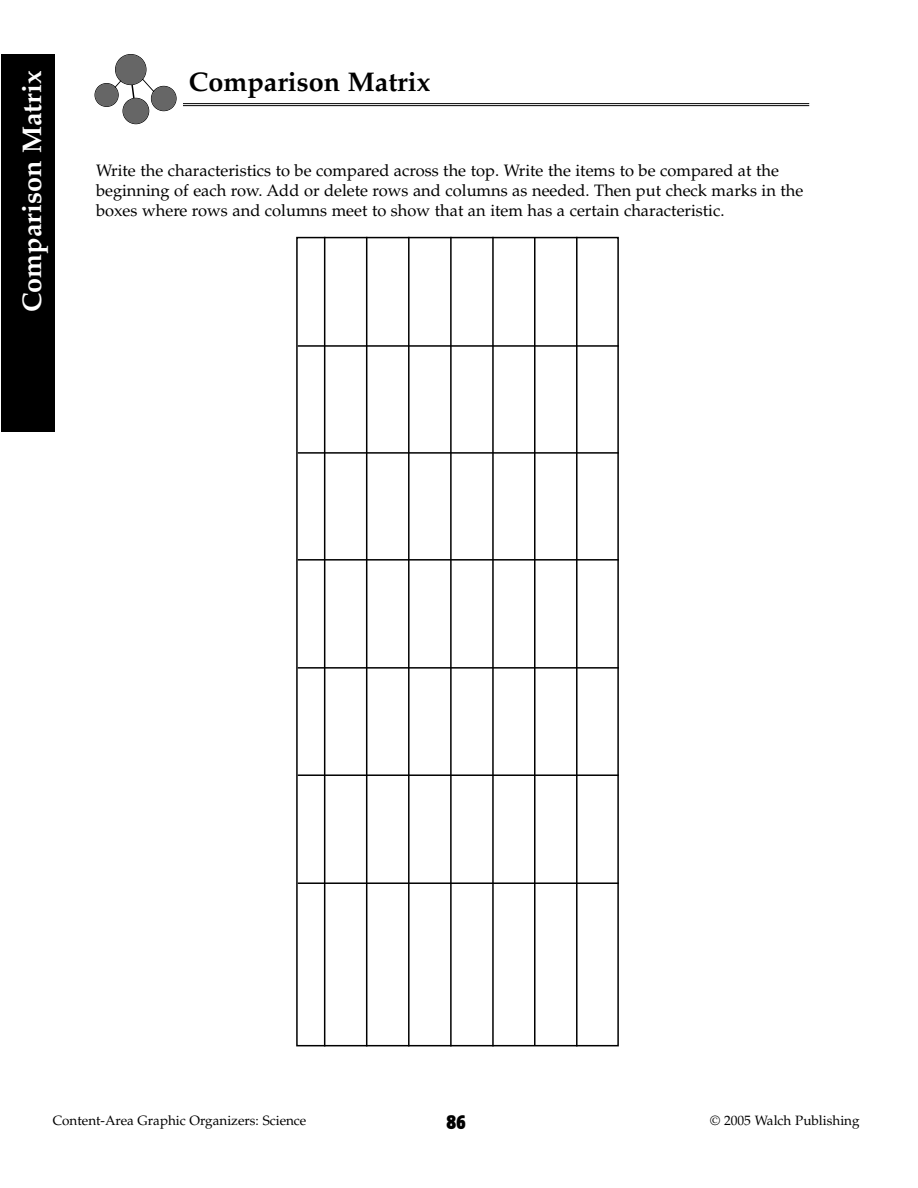
<style>
.page{position:relative;width:918px;height:1188px;background:#fff}
.page>*{position:absolute;margin:0;border:0;box-sizing:border-box;transform-origin:0 0}
.t1{font:700 27px "Palatino";color:#fff}
.t2{font:700 27px "Palatino";color:#000}
.t3{font:condensed 19.5px "Block BE";color:#000}
.t4{font:16.5px/20.1px "Palatino";color:#000}
.t5{font:13.5px "Palatino";color:#000}
</style>
<div class="page">
<svg style="left:94px;top:54px;width:83px;height:70px"></svg>
<hr style="left:183px;top:103px;width:626px;height:1px;background:#000">
<hr style="left:183px;top:105px;width:626px;height:1px;background:#000">
<div style="left:1px;top:54px;width:54px;height:378px;background:#000"></div>
<div style="left:296px;top:237px;width:323px;height:809px;border:2px solid #000"></div>
<hr style="left:298px;top:774px;width:321px;height:2px;background:#000">
<hr style="left:298px;top:667px;width:321px;height:2px;background:#000">
<hr style="left:298px;top:559px;width:321px;height:2px;background:#000">
<hr style="left:298px;top:452px;width:321px;height:2px;background:#000">
<hr style="left:298px;top:345px;width:321px;height:2px;background:#000">
<hr style="left:298px;top:882px;width:321px;height:2px;background:#000">
<hr style="left:324px;top:237px;width:1px;height:809px;background:#000">
<hr style="left:366px;top:237px;width:1px;height:809px;background:#000">
<hr style="left:408px;top:237px;width:2px;height:809px;background:#000">
<hr style="left:450px;top:237px;width:2px;height:809px;background:#000">
<hr style="left:492px;top:237px;width:2px;height:809px;background:#000">
<hr style="left:534px;top:238px;width:2px;height:808px;background:#000">
<hr style="left:576px;top:237px;width:2px;height:809px;background:#000">
<h1 class="t1" style="left:21px;top:312px;width:243px;rotate:-90deg">Comparison Matrix</h1>
<h1 class="t2" style="left:189px;top:71px;width:243px">Comparison Matrix</h1>
<p class="t4" style="left:96px;top:162px;width:709px">Write the characteristics to be compared across the top. Write the items to be compared at the beginning of each row. Add or delete rows and columns as needed. Then put check marks in the boxes where rows and columns meet to show that an item has a certain characteristic.</p>
<p class="t3" style="left:447px;top:1115px;width:21px">86</p>
<p class="t5" style="left:53px;top:1115px;width:255px">Content-Area Graphic Organizers: Science</p>
<p class="t5" style="left:710px;top:1115px;width:151px">© 2005 Walch Publishing</p>
</div>
